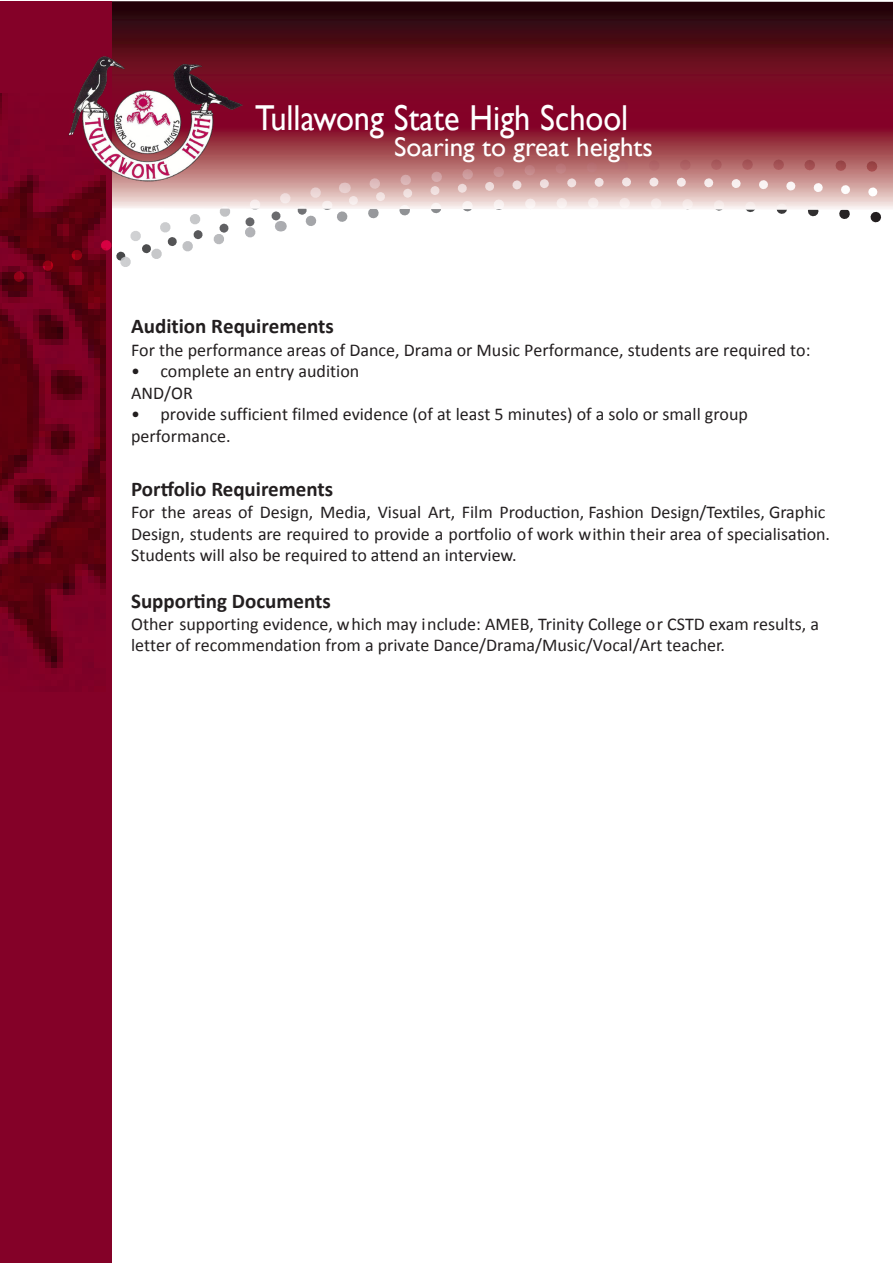
<style>
.page{position:relative;width:893px;height:1263px;background:#fff}
.page>*{position:absolute;margin:0;border:0;box-sizing:border-box;transform-origin:0 0}
.t1{font:36px "Gill Sans";color:#fff;scale:.9 1}
.t2{font:27px "Gill Sans";color:#fff}
.t3{font:700 21px "Calibri";color:#231f20}
.t4{font:700 21px "Calibri";color:#221e1f}
.t5{font:18px/21.6px "Calibri";color:#231f20}
.t6{font:18px/21.6px "Calibri";color:#221e1f}
</style>
<div class="page">
<svg style="left:112px;top:1px;width:781px;height:157px;background:#681022"></svg>
<div style="left:0;top:1px;width:112px;height:1262px;background:#840128"></div>
<img style="left:0;top:93px;width:106px;height:575px">
<img style="left:69px;top:57px;width:173px;height:101px">
<svg style="left:0;top:158px;width:893px;height:167px"></svg>
<p class="t1" style="left:255px;top:97px;width:416px">Tullawong State High School</p>
<p class="t2" style="left:394px;top:132px;width:260px">Soaring to great heights</p>
<p class="t4" style="left:131px;top:311px;width:204px">Audition Requirements</p>
<p class="t6" style="left:131px;top:338px;width:681px">For the performance areas of Dance, Drama or Music Performance, students are required to:</p>
<p class="t6" style="left:131px;top:360px;width:230px">• complete an entry audition<br>AND/OR</p>
<p class="t6" style="left:131px;top:403px;width:618px">• provide sufficient filmed evidence (of at least 5 minutes) of a solo or small group performance.</p>
<p class="t3" style="left:131px;top:476px;width:204px">Portfolio Requirements</p>
<p class="t5" style="left:131px;top:501px;width:701px">For the areas of Design, Media, Visual Art, Film Production, Fashion Design/Textiles, Graphic<br>Design, students are required to provide a portfolio of work within their area of specialisation.<br>Students will also be required to attend an interview.</p>
<p class="t3" style="left:131px;top:588px;width:201px">Supporting Documents</p>
<p class="t5" style="left:131px;top:614px;width:689px;line-height:20.9px">Other supporting evidence, which may include: AMEB, Trinity College or CSTD exam results, a letter of recommendation from a private Dance/Drama/Music/Vocal/Art teacher.</p>
</div>
